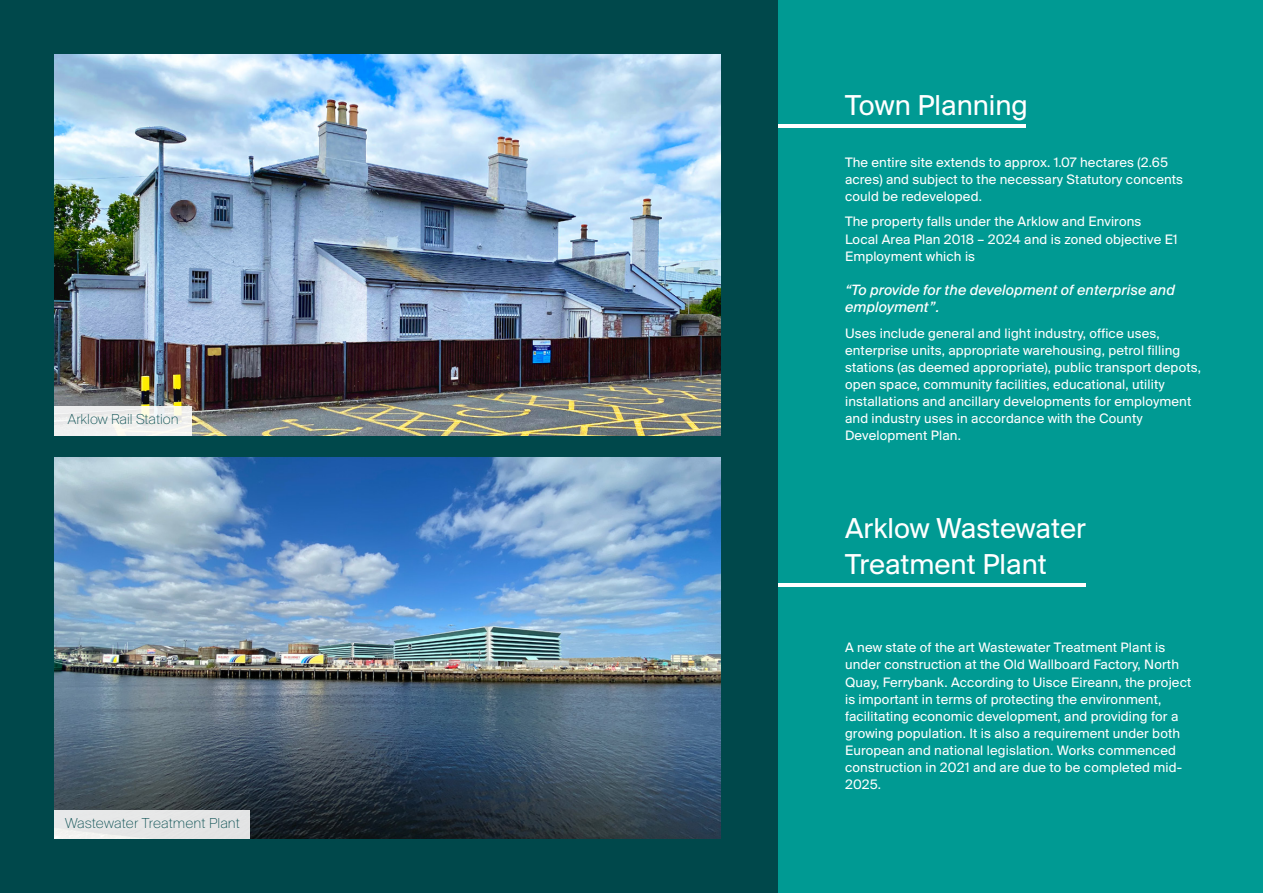
<style>
.page{position:relative;width:1263px;height:893px;background:#00484b}
.page>*{position:absolute;margin:0;border:0;box-sizing:border-box;transform-origin:0 0}
.t1{font:30px/36px "Suisse BP Intl";color:#fff}
.t2{font:100 15px "Suisse BP Intl";color:#00484b}
.t3{font:14.25px/17.1px "Suisse BP Intl";letter-spacing:.01em;color:#fff}
.t4{font:italic 14.25px/17.1px "Suisse Intl";letter-spacing:.01em;color:#fff}
</style>
<div class="page">
<div style="left:778px;top:0;width:485px;height:893px;background:#009a93"></div>
<img style="left:54px;top:458px;width:666px;height:381px">
<hr style="left:778px;top:124px;width:248px;height:3px;background:#fff">
<hr style="left:778px;top:583px;width:307px;height:3px;background:#fff">
<img style="left:54px;top:54px;width:666px;height:381px">
<svg style="left:54px;top:406px;width:138px;height:29px;background:#f0f0ee"></svg>
<div style="left:54px;top:811px;width:195px;height:28px;background:#e6e7e7"></div>
<p class="t2" style="left:68px;top:410px;width:112px">Arklow Rail Station</p>
<p class="t2" style="left:65px;top:814px;width:176px">Wastewater Treatment Plant</p>
<h1 class="t1" style="left:845px;top:87px;width:184px">Town Planning</h1>
<p class="t3" style="left:845px;top:153px;width:340px">The entire site extends to approx. 1.07 hectares (2.65 acres) and subject to the necessary Statutory concents could be redeveloped.</p>
<p class="t3" style="left:845px;top:213px;width:334px">The property falls under the Arklow and Environs<br>Local Area Plan 2018 – 2024 and is zoned objective E1<br>Employment which is</p>
<p class="t4" style="left:845px;top:281px;width:331px">“To provide for the development of enterprise and employment”.</p>
<p class="t3" style="left:845px;top:324px;width:357px">Uses include general and light industry, office uses, enterprise units, appropriate warehousing, petrol filling stations (as deemed appropriate), public transport depots, open space, community facilities, educational, utility installations and ancillary developments for employment and industry uses in accordance with the County Development Plan.</p>
<h1 class="t1" style="left:845px;top:509px;width:242px">Arklow Wastewater<br>Treatment Plant</h1>
<p class="t3" style="left:845px;top:639px;width:348px">A new state of the art Wastewater Treatment Plant is under construction at the Old Wallboard Factory, North Quay, Ferrybank. According to Uisce Eireann, the project is important in terms of protecting the environment, facilitating economic development, and providing for a growing population. It is also a requirement under both European and national legislation. Works commenced construction in 2021 and are due to be completed mid-2025.</p>
</div>
